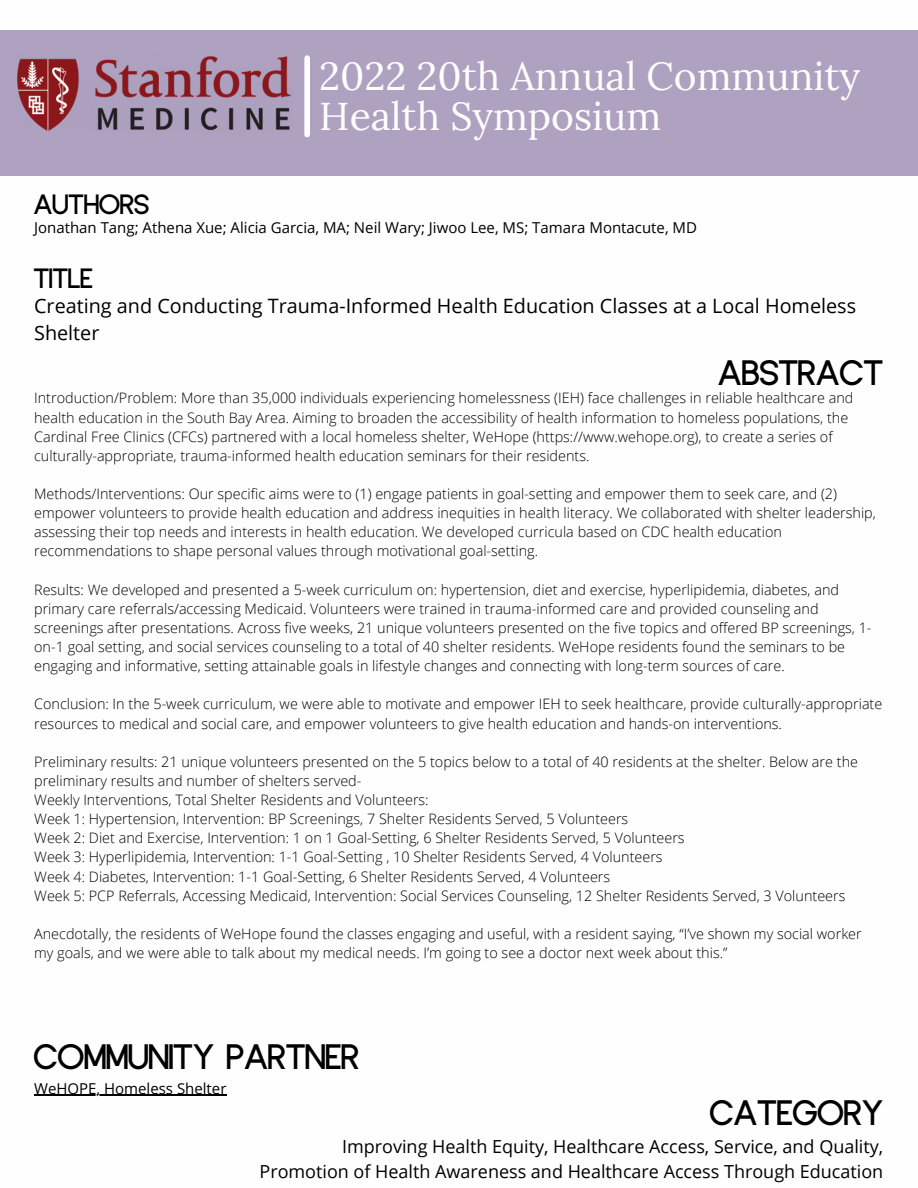
<style>
.page{position:relative;width:918px;height:1188px;background:#fff}
.page>*{position:absolute;margin:0;border:0;box-sizing:border-box;transform-origin:0 0}
.t1{font:39px/39.3px "Lora";color:#fefefe}
.t2{font:700 28.5px "Glasgow";color:#000}
.t3{font:700 22.5px "Glasgow";color:#000}
.t4{font:19.8px/27px "Open Sans";color:#000}
.t5{font:18px "Open Sans";color:#000}
.t6{font:15px "Open Sans";color:#000}
.t7{font:300 14.4px/19.2px "Open Sans";color:#000}
</style>
<div class="page">
<div style="left:0;top:30px;width:918px;height:145px;background:#afa2c1"></div>
<img style="left:17px;top:56px;width:274px;height:75px">
<div style="left:304px;top:58px;width:6px;height:77px;background:#fff"></div>
<hr style="left:34px;top:1095px;width:192px;height:1px;background:#000">
<p class="t3" style="left:34px;top:188px;width:117px">AUTHORS</p>
<p class="t1" style="left:319px;top:56px;width:542px">2022 20th Annual Community<br>Health Symposium</p>
<p class="t6" style="left:34px;top:217px;width:664px">Jonathan Tang; Athena Xue; Alicia Garcia, MA; Neil Wary; Jiwoo Lee, MS; Tamara Montacute, MD</p>
<p class="t3" style="left:34px;top:262px;width:61px">TITLE</p>
<p class="t4" style="left:34px;top:292px;width:824px">Creating and Conducting Trauma-Informed Health Education Classes at a Local Homeless<br>Shelter</p>
<p class="t2" style="left:719px;top:352px;width:167px">ABSTRACT</p>
<p class="t7" style="left:34px;top:388px;width:821px">Introduction/Problem: More than 35,000 individuals experiencing homelessness (IEH) face challenges in reliable healthcare and health education in the South Bay Area. Aiming to broaden the accessibility of health information to homeless populations, the Cardinal Free Clinics (CFCs) partnered with a local homeless shelter, WeHope (https://www.wehope.org), to create a series of culturally-appropriate, trauma-informed health education seminars for their residents.</p>
<p class="t7" style="left:34px;top:484px;width:843px">Methods/Interventions: Our specific aims were to (1) engage patients in goal-setting and empower them to seek care, and (2) empower volunteers to provide health education and address inequities in health literacy. We collaborated with shelter leadership, assessing their top needs and interests in health education. We developed curricula based on CDC health education recommendations to shape personal values through motivational goal-setting.</p>
<p class="t7" style="left:34px;top:579px;width:839px">Results: We developed and presented a 5-week curriculum on: hypertension, diet and exercise, hyperlipidemia, diabetes, and primary care referrals/accessing Medicaid. Volunteers were trained in trauma-informed care and provided counseling and screenings after presentations. Across five weeks, 21 unique volunteers presented on the five topics and offered BP screenings, 1- on-1 goal setting, and social services counseling to a total of 40 shelter residents. WeHope residents found the seminars to be engaging and informative, setting attainable goals in lifestyle changes and connecting with long-term sources of care.</p>
<p class="t7" style="left:34px;top:694px;width:850px">Conclusion: In the 5-week curriculum, we were able to motivate and empower IEH to seek healthcare, provide culturally-appropriate resources to medical and social care, and empower volunteers to give health education and hands-on interventions.</p>
<p class="t7" style="left:34px;top:752px;width:825px">Preliminary results: 21 unique volunteers presented on the 5 topics below to a total of 40 residents at the shelter. Below are the preliminary results and number of shelters served-</p>
<p class="t7" style="left:34px;top:790px;width:396px">Weekly Interventions, Total Shelter Residents and Volunteers:</p>
<p class="t7" style="left:34px;top:809px;width:596px">Week 1: Hypertension, Intervention: BP Screenings, 7 Shelter Residents Served, 5 Volunteers</p>
<p class="t7" style="left:34px;top:828px;width:652px">Week 2: Diet and Exercise, Intervention: 1 on 1 Goal-Setting, 6 Shelter Residents Served, 5 Volunteers</p>
<p class="t7" style="left:34px;top:847px;width:630px">Week 3: Hyperlipidemia, Intervention: 1-1 Goal-Setting , 10 Shelter Residents Served, 4 Volunteers</p>
<p class="t7" style="left:34px;top:866px;width:578px">Week 4: Diabetes, Intervention: 1-1 Goal-Setting, 6 Shelter Residents Served, 4 Volunteers</p>
<p class="t7" style="left:34px;top:885px;width:813px">Week 5: PCP Referrals, Accessing Medicaid, Intervention: Social Services Counseling, 12 Shelter Residents Served, 3 Volunteers</p>
<p class="t7" style="left:34px;top:924px;width:829px">Anecdotally, the residents of WeHope found the classes engaging and useful, with a resident saying, “I’ve shown my social worker my goals, and we were able to talk about my medical needs. I’m going to see a doctor next week about this.”</p>
<p class="t2" style="left:34px;top:1036px;width:327px">COMMUNITY PARTNER</p>
<p class="t6" style="left:34px;top:1078px;width:194px">WeHOPE, Homeless Shelter</p>
<p class="t2" style="left:710px;top:1092px;width:175px">CATEGORY</p>
<p class="t5" style="left:342px;top:1134px;width:543px">Improving Health Equity, Healthcare Access, Service, and Quality,</p>
<p class="t5" style="left:260px;top:1159px;width:625px">Promotion of Health Awareness and Healthcare Access Through Education</p>
</div>
